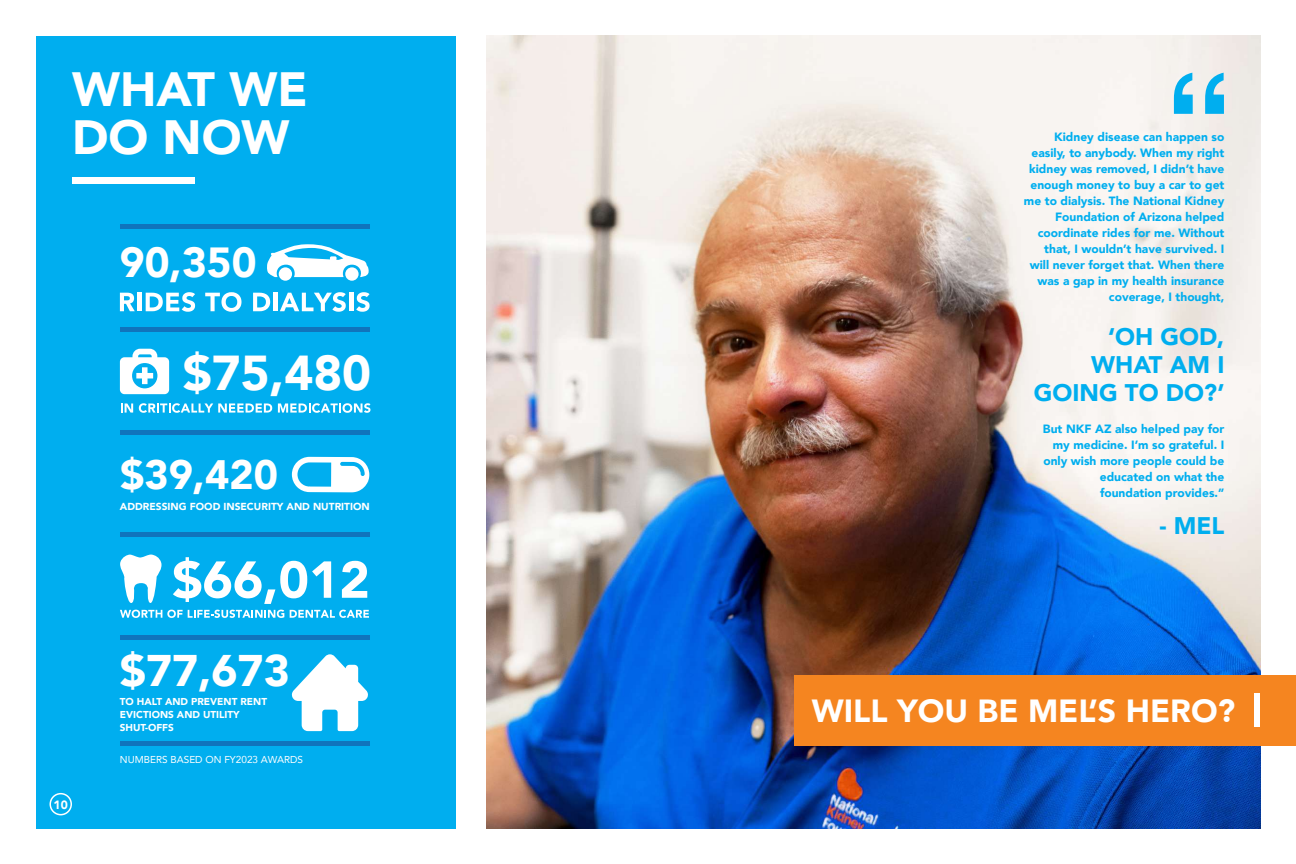
<style>
.page{position:relative;width:1296px;height:864px;background:#fff}
.page>*{position:absolute;margin:0;border:0;box-sizing:border-box;transform-origin:0 0}
.t1{font:700 150px "Helvetica";color:#00aeef;scale:.9 1}
.t2{font:900 51.4px "Avenir";color:#fff}
.t3{font:900 48.9px "Avenir";color:#fff}
.t4{font:900 48px/48px "Avenir";color:#fff}
.t5{font:900 44.2px "Avenir";color:#fff}
.t6{font:900 42px "Avenir";color:#fff}
.t7{font:900 41px "Avenir";color:#fff}
.t8{font:900 32px "Avenir";color:#fff}
.t9{font:900 24px/28px "Avenir";color:#00aeef;text-align:right}
.t10{font:900 12px/16px "Avenir";color:#00aeef;text-align:right}
.t11{font:900 12px "Avenir";color:#fff}
.t12{font:900 10.2px "Avenir";color:#fff}
.t13{font:900 10px/13px "Avenir";color:#fff}
.t14{font:10px "Avenir";color:#fff}
</style>
<div class="page">
<div style="left:36px;top:36px;width:419px;height:792px;background:#00aeef"></div>
<div style="left:72px;top:177px;width:122px;height:7px;background:#fff"></div>
<hr style="left:120px;top:225px;width:250px;height:4px;background:#1074bc">
<hr style="left:120px;top:327px;width:250px;height:4px;background:#1074bc">
<hr style="left:120px;top:430px;width:250px;height:4px;background:#1074bc">
<hr style="left:120px;top:533px;width:250px;height:4px;background:#1074bc">
<hr style="left:120px;top:636px;width:250px;height:4px;background:#1074bc">
<hr style="left:120px;top:741px;width:250px;height:4px;background:#1074bc">
<svg style="left:120px;top:293px;width:15px;height:18px"></svg>
<hr style="left:137px;top:293px;width:4px;height:18px;background:#fff">
<svg style="left:146px;top:292px;width:49px;height:20px"></svg>
<svg style="left:205px;top:292px;width:37px;height:20px"></svg>
<svg style="left:253px;top:293px;width:17px;height:18px"></svg>
<div style="left:273px;top:293px;width:5px;height:18px;background:#fff"></div>
<svg style="left:280px;top:292px;width:66px;height:20px"></svg>
<hr style="left:349px;top:293px;width:4px;height:18px;background:#fff">
<svg style="left:356px;top:292px;width:14px;height:20px"></svg>
<svg style="left:267px;top:244px;width:102px;height:33px"></svg>
<div style="left:279px;top:267px;width:13px;height:14px;background:#fff;border-radius:50%"></div>
<div style="left:345px;top:267px;width:14px;height:14px;background:#fff;border-radius:50%"></div>
<svg style="left:121px;top:403px;width:12px;height:10px"></svg>
<svg style="left:139px;top:403px;width:133px;height:10px"></svg>
<svg style="left:278px;top:403px;width:92px;height:10px"></svg>
<svg style="left:120px;top:349px;width:49px;height:45px"></svg>
<svg style="left:292px;top:457px;width:77px;height:35px"></svg>
<svg style="left:120px;top:610px;width:164px;height:8px"></svg>
<svg style="left:290px;top:610px;width:79px;height:8px"></svg>
<svg style="left:120px;top:555px;width:42px;height:48px"></svg>
<svg style="left:292px;top:654px;width:76px;height:77px"></svg>
<img style="left:487px;top:36px;width:773px;height:792px">
<div style="left:795px;top:675px;width:501px;height:71px;background:#f58520"></div>
<div style="left:1255px;top:694px;width:5px;height:33px;background:#fff"></div>
<div style="left:50px;top:793px;width:22px;height:22px;border:2px solid #fff;border-radius:50%"></div>
<h3 class="t4" style="left:72px;top:64px;width:237px">WHAT WE<br>DO NOW</h3>
<h3 class="t6" style="left:120px;top:227px;width:138px">90,350</h3>
<h3 class="t3" style="left:183px;top:331px;width:190px">$75,480</h3>
<h3 class="t7" style="left:120px;top:439px;width:159px">$39,420</h3>
<p class="t12" style="left:120px;top:498px;width:251px">ADDRESSING FOOD INSECURITY AND NUTRITION</p>
<h2 class="t2" style="left:172px;top:536px;width:199px">$66,012</h2>
<h3 class="t5" style="left:120px;top:633px;width:172px">$77,673</h3>
<p class="t11" style="left:54px;top:794px;width:16px">10</p>
<p class="t13" style="left:120px;top:695px;width:149px">TO HALT AND PREVENT RENT<br>EVICTIONS AND UTILITY<br>SHUT-OFFS</p>
<p class="t14" style="left:120px;top:751px;width:185px">NUMBERS BASED ON FY2023 AWARDS</p>
<h1 class="t1" style="left:1165px;top:37px;width:76px">“</h1>
<p class="t10" style="left:1024px;top:129px;width:202px">Kidney disease can happen so easily, to anybody. When my right kidney was removed, I didn’t have enough money to buy a car to get me to dialysis. The National Kidney<br>Foundation of Arizona helped coordinate rides for me. Without that, I wouldn’t have survived. I will never forget that. When there was a gap in my health insurance coverage, I thought,</p>
<h3 class="t9" style="left:1034px;top:322px;width:192px">‘OH GOD,<br>WHAT AM I<br>GOING TO DO?’</h3>
<p class="t10" style="left:1043px;top:421px;width:183px">But NKF AZ also helped pay for my medicine. I’m so grateful. I only wish more people could be educated on what the foundation provides.”</p>
<h3 class="t9" style="left:1160px;top:511px;width:66px">- MEL</h3>
<h3 class="t8" style="left:812px;top:683px;width:425px">WILL YOU BE MEL’S HERO?</h3>
</div>
